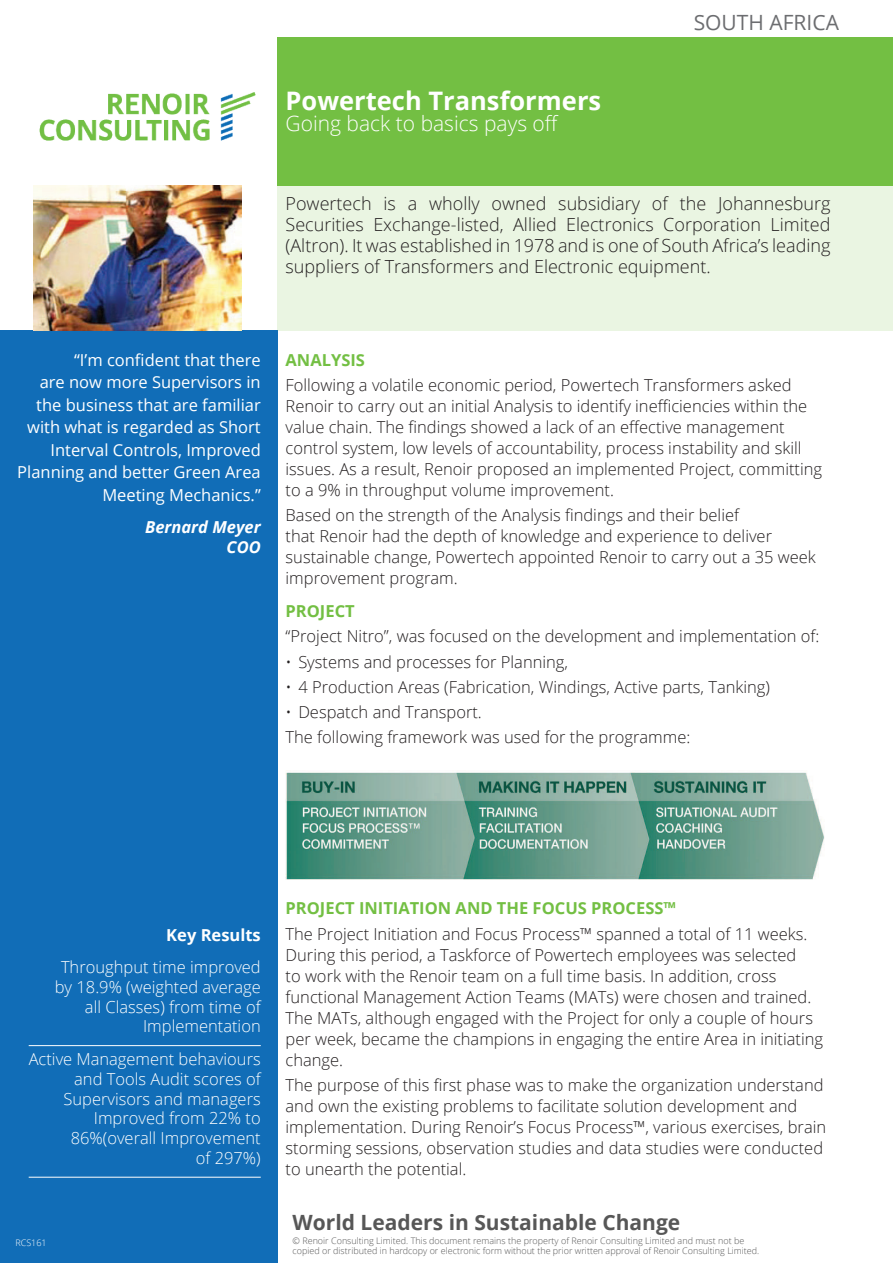
<style>
.page{position:relative;width:893px;height:1263px;background:#fff}
.page>*{position:absolute;margin:0;border:0;box-sizing:border-box;transform-origin:0 0}
.Main_Title{font:700 25.5px "Open Sans";color:#fff}
.t1{font:700 21px "Open Sans";color:#575757}
.Main_Title-2{font:300 21px "Open Sans";color:#fff}
.t2{font:21px "Open Sans";color:#6c6d70}
.Main_Para{font:300 18px/21px "Open Sans";color:#231f20;text-align:justify}
.General_Para{font:300 16.5px/21px "Open Sans";color:#231f20}
.Key_Results_underlin{font:300 16.5px/19.8px "Open Sans";color:#fff;text-align:right}
.Testimonial{font:16.5px/22.5px "Open Sans";color:#fff;text-align:right}
.Section_Titles{font:700 16.5px "Open Sans";color:#73bf43}
.Testimonial-2{font:italic 700 16.5px/19.8px "Open Sans";color:#fff;text-align:right}
.Key_Results{font:700 16.5px "Open Sans";color:#fff}
.t3{font:300 9px/10.5px "Open Sans";color:#575757}
.t4{font:300 9px "Open Sans";color:#fff}
</style>
<div class="page">
<div style="left:0;top:330px;width:277px;height:933px;background:#116db7"></div>
<div style="left:277px;top:37px;width:615px;height:149px;background:#73bf43"></div>
<img style="left:39px;top:93px;width:216px;height:47px">
<hr style="left:29px;top:1045px;width:232px;height:1px;background:#fff">
<hr style="left:29px;top:1177px;width:232px;height:1px;background:#fff">
<div style="left:277px;top:186px;width:615px;height:144px;background:#eaf5e2"></div>
<img style="left:33px;top:186px;width:209px;height:144px">
<img style="left:286px;top:771px;width:539px;height:108px">
<p class="Main_Title" style="left:286px;top:83px;width:317px">Powertech Transformers</p>
<p class="Main_Title-2" style="left:286px;top:109px;width:275px">Going back to basics pays off</p>
<p class="t2" style="left:694px;top:8px;width:147px">SOUTH AFRICA</p>
<p class="Main_Para" style="left:286px;top:193px;width:546px">Powertech is a wholly owned subsidiary of the Johannesburg Securities Exchange-listed, Allied Electronics Corporation Limited (Altron). It was established in 1978 and is one of South Africa’s leading suppliers of Transformers and Electronic equipment.</p>
<p class="Testimonial" style="left:17px;top:348px;width:245px">“I’m confident that there<br>are now more Supervisors in the business that are familiar with what is regarded as Short<br>Interval Controls, Improved<br>Planning and better Green Area<br>Meeting Mechanics.”</p>
<p class="Testimonial-2" style="left:145px;top:517px;width:117px">Bernard Meyer<br>COO</p>
<p class="Section_Titles" style="left:286px;top:348px;width:81px">ANALYSIS</p>
<p class="General_Para" style="left:286px;top:374px;width:538px">Following a volatile economic period, Powertech Transformers asked Renoir to carry out an initial Analysis to identify inefficiencies within the value chain. The findings showed a lack of an effective management control system, low levels of accountability, process instability and skill issues. As a result, Renoir proposed an implemented Project, committing to a 9% in throughput volume improvement.</p>
<p class="General_Para" style="left:286px;top:504px;width:532px">Based on the strength of the Analysis findings and their belief<br>that Renoir had the depth of knowledge and experience to deliver sustainable change, Powertech appointed Renoir to carry out a 35 week improvement program.</p>
<p class="Section_Titles" style="left:286px;top:599px;width:71px">PROJECT</p>
<p class="General_Para" style="left:286px;top:625px;width:535px">“Project Nitro”, was focused on the development and implementation of:</p>
<p class="General_Para" style="left:286px;top:651px;width:284px">• Systems and processes for Planning,</p>
<p class="General_Para" style="left:286px;top:676px;width:486px">• 4 Production Areas (Fabrication, Windings, Active parts, Tanking)</p>
<p class="General_Para" style="left:286px;top:701px;width:198px">• Despatch and Transport.</p>
<p class="General_Para" style="left:286px;top:726px;width:406px">The following framework was used for the programme:</p>
<p class="Key_Results" style="left:166px;top:923px;width:96px">Key Results</p>
<p class="Key_Results_underlin" style="left:55px;top:957px;width:207px">Throughput time improved by 18.9% (weighted average all Classes) from time of<br>Implementation</p>
<p class="Key_Results_underlin" style="left:29px;top:1049px;width:234px">Active Management behaviours and Tools Audit scores of<br>Supervisors and managers<br>Improved from 22% to<br>86%(overall Improvement<br>of 297%)</p>
<p class="t4" style="left:15px;top:1237px;width:33px">RCS161</p>
<p class="Section_Titles" style="left:286px;top:897px;width:392px">PROJECT INITIATION AND THE FOCUS PROCESS™</p>
<p class="General_Para" style="left:286px;top:923px;width:539px">The Project Initiation and Focus Process™ spanned a total of 11 weeks.<br>During this period, a Taskforce of Powertech employees was selected<br>to work with the Renoir team on a full time basis. In addition, cross functional Management Action Teams (MATs) were chosen and trained.<br>The MATs, although engaged with the Project for only a couple of hours per week, became the champions in engaging the entire Area in initiating change.</p>
<p class="General_Para" style="left:286px;top:1074px;width:542px">The purpose of this first phase was to make the organization understand and own the existing problems to facilitate solution development and implementation. During Renoir’s Focus Process™, various exercises, brain storming sessions, observation studies and data studies were conducted to unearth the potential.</p>
<p class="t1" style="left:293px;top:1208px;width:389px">World Leaders in Sustainable Change</p>
<p class="t3" style="left:293px;top:1235px;width:468px">© Renoir Consulting Limited. This document remains the property of Renoir Consulting Limited and must not be copied or distributed in hardcopy or electronic form without the prior written approval of Renoir Consulting Limited.</p>
</div>
